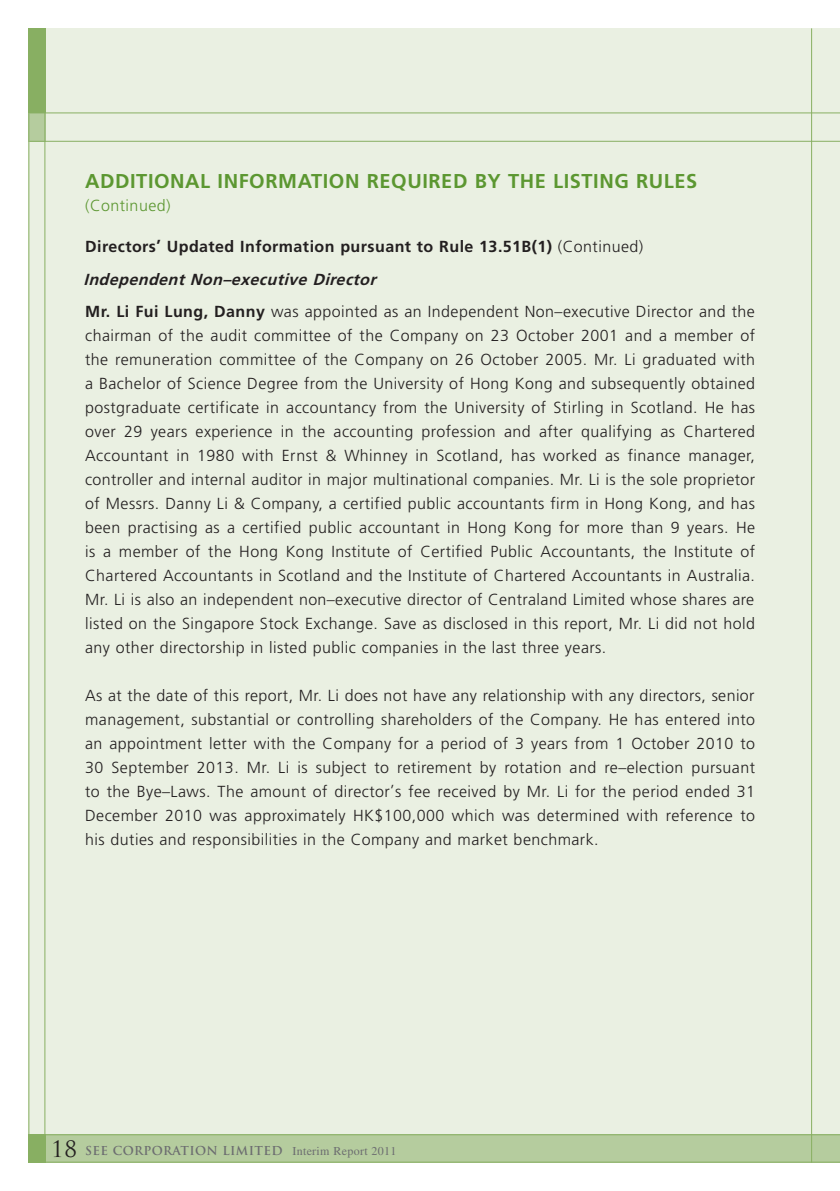
<style>
.page{position:relative;width:840px;height:1191px;background:#fff}
.page>*{position:absolute;margin:0;border:0;box-sizing:border-box;transform-origin:0 0}
.Heading_1{font:700 20px "Frutiger LT Std";letter-spacing:.03em;color:#5c9731}
.Body_Text{font:300 16px/24px "Frutiger LT Std";letter-spacing:.03em;color:#231f20;text-align:justify}
.Heading_2{font:700 16px "Frutiger LT Std";letter-spacing:.03em;color:#231f20}
.Heading_3{font:italic 700 16px "Frutiger LT Std";color:#231f20}
.Heading_1-2{font:300 16px "Frutiger LT Std";letter-spacing:.03em;color:#5c9731}
.t1{font:700 12px "Trajan Pro";letter-spacing:.03em;color:#6c6d70}
.s1{font-weight:300}
.s2{font-weight:700}
.s3{font-weight:400;font-size:22px;color:#231f20}
.s4{font-family:"Times LT Std";font-weight:400}
</style>
<div class="page">
<div style="left:28px;top:28px;width:811px;height:1134px;background:#eaf0e2"></div>
<div style="left:45px;top:1134px;width:794px;height:28px;background:#b5cc9e"></div>
<hr style="left:29px;top:1161px;width:810px;height:1px;background:#88af62">
<div style="left:28px;top:28px;width:17px;height:85px;background:#88af62"></div>
<div style="left:28px;top:1134px;width:17px;height:28px;background:#88af62"></div>
<div style="left:28px;top:113px;width:17px;height:29px;background:#b5cc9e"></div>
<hr style="left:29px;top:112px;width:810px;height:1px;background:#88af62">
<hr style="left:29px;top:1134px;width:810px;height:1px;background:#88af62">
<hr style="left:29px;top:141px;width:810px;height:1px;background:#88af62">
<hr style="left:44px;top:28px;width:1px;height:1134px;background:#88af62">
<hr style="left:810px;top:28px;width:1px;height:1134px;background:#88af62">
<hr style="left:28px;top:28px;width:1px;height:1134px;background:#88af62">
<hr style="left:839px;top:28px;width:1px;height:1134px;background:#eaf0e2">
<svg style="left:839px;top:1134px;width:1px;height:28px"></svg>
<p class="Heading_1" style="left:85px;top:169px;width:613px">ADDITIONAL INFORMATION REQUIRED BY THE LISTING RULES</p>
<p class="Heading_1-2" style="left:85px;top:196px;width:87px">(Continued)</p>
<p class="Heading_2" style="left:85px;top:237px;width:559px">Directors’ Updated Information pursuant to Rule 13.51B(1) <span class="s1">(Continued)</span></p>
<p class="Heading_3" style="left:83px;top:269px;width:298px">Independent Non–executive Director</p>
<p class="Body_Text" style="left:85px;top:300px;width:671px"><span class="s2">Mr. Li Fui Lung, Danny</span> was appointed as an Independent Non–executive Director and the chairman of the audit committee of the Company on 23 October 2001 and a member of the remuneration committee of the Company on 26 October 2005. Mr. Li graduated with a Bachelor of Science Degree from the University of Hong Kong and subsequently obtained postgraduate certificate in accountancy from the University of Stirling in Scotland. He has over 29 years experience in the accounting profession and after qualifying as Chartered Accountant in 1980 with Ernst &amp; Whinney in Scotland, has worked as finance manager, controller and internal auditor in major multinational companies. Mr. Li is the sole proprietor of Messrs. Danny Li &amp; Company, a certified public accountants firm in Hong Kong, and has been practising as a certified public accountant in Hong Kong for more than 9 years. He is a member of the Hong Kong Institute of Certified Public Accountants, the Institute of Chartered Accountants in Scotland and the Institute of Chartered Accountants in Australia.<br>Mr. Li is also an independent non–executive director of Centraland Limited whose shares are listed on the Singapore Stock Exchange. Save as disclosed in this report, Mr. Li did not hold any other directorship in listed public companies in the last three years.</p>
<p class="Body_Text" style="left:85px;top:684px;width:671px">As at the date of this report, Mr. Li does not have any relationship with any directors, senior management, substantial or controlling shareholders of the Company. He has entered into an appointment letter with the Company for a period of 3 years from 1 October 2010 to 30 September 2013. Mr. Li is subject to retirement by rotation and re–election pursuant to the Bye–Laws. The amount of director’s fee received by Mr. Li for the period ended 31<br>December 2010 was approximately HK$100,000 which was determined with reference to his duties and responsibilities in the Company and market benchmark.</p>
<p class="t1" style="left:51px;top:1142px;width:347px"><span class="s3">18</span> SEE CORPORATION LIMITED <span class="s4">Interim Report 2011</span></p>
</div>
